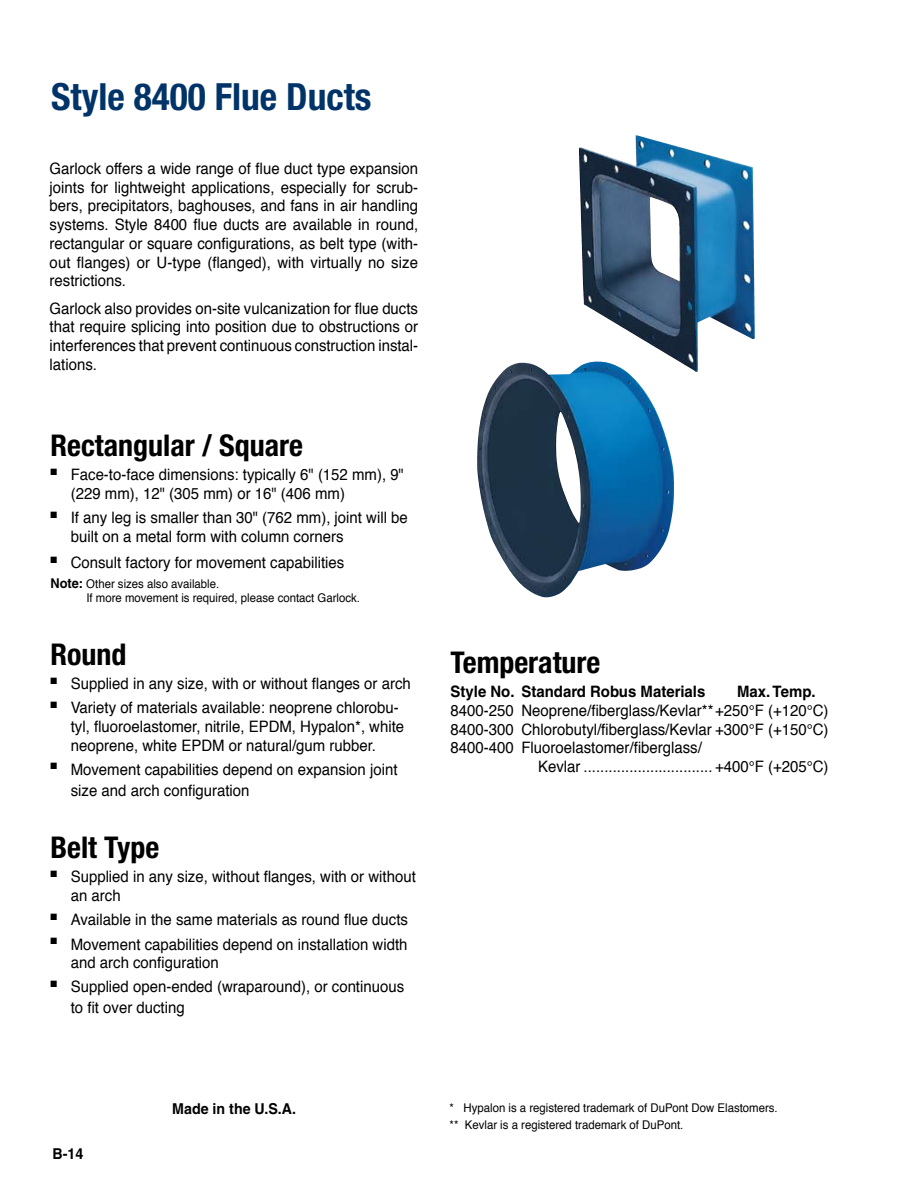
<style>
.page{position:relative;width:918px;height:1188px;background:#fff}
.page>*{position:absolute;margin:0;border:0;box-sizing:border-box;transform-origin:0 0}
.t1{font:700 condensed 37.5px "Helvetica Neue";color:#003468}
.t2{font:700 condensed 30px "Helvetica Neue";color:#000}
.t3{font:15.75px/18.8px "Helvetica";color:#000;scale:.95 1}
.t4{font:700 15.75px "Helvetica";color:#000;scale:.95 1}
.t5{font:700 15px "Helvetica";color:#000;scale:.95 1}
.t6{font:12px/14.4px "Helvetica";color:#000;scale:.95 1}
.s1{font-weight:700;font-size:13.5px}
</style>
<div class="page">
<img style="left:477px;top:362px;width:197px;height:235px">
<img style="left:579px;top:135px;width:176px;height:237px">
<h1 class="t1" style="left:51px;top:74px;width:322px">Style 8400 Flue Ducts</h1>
<p class="t3" style="left:50px;top:159px;width:389px;text-align:justify">Garlock offers a wide range of flue duct type expansion joints for lightweight applications, especially for scrub&shy;bers, precipitators, baghouses, and fans in air handling systems. Style 8400 flue ducts are available in round, rectangular or square configurations, as belt type (with&shy;out flanges) or U-type (flanged), with virtually no size restrictions.</p>
<p class="t3" style="left:50px;top:299px;width:389px;text-align:justify">Garlock also provides on-site vulcanization for flue ducts that require splicing into position due to obstructions or interferences that prevent continuous construction instal&shy;lations.</p>
<h2 class="t2" style="left:50px;top:427px;width:254px">Rectangular / Square</h2>
<p class="t3" style="left:71px;top:465px;width:352px;text-indent:-20px">■ Face-to-face dimensions: typically 6" (152 mm), 9" (229 mm), 12" (305 mm) or 16" (406 mm)</p>
<p class="t3" style="left:71px;top:508px;width:356px;text-indent:-20px">■ If any leg is smaller than 30" (762 mm), joint will be built on a metal form with column corners</p>
<p class="t3" style="left:50px;top:554px;width:311px">■ Consult factory for movement capabilities</p>
<p class="t6" style="left:86px;top:577px;width:290px;text-indent:-36px"><span class="s1">Note:</span> Other sizes also available.<br>If more movement is required, please contact Garlock.</p>
<h2 class="t2" style="left:50px;top:636px;width:78px">Round</h2>
<p class="t3" style="left:50px;top:674px;width:381px">■ Supplied in any size, with or without flanges or arch</p>
<p class="t3" style="left:71px;top:699px;width:352px;text-indent:-20px">■ Variety of materials available: neoprene chlorobu&shy;tyl, fluoroelastomer, nitrile, EPDM, Hypalon*, white neoprene, white EPDM or natural/gum rubber.</p>
<p class="t3" style="left:71px;top:759px;width:345px;line-height:21px;text-indent:-20px">■ Movement capabilities depend on expansion joint size and arch configuration</p>
<h2 class="t2" style="left:50px;top:830px;width:110px">Belt Type</h2>
<p class="t3" style="left:71px;top:868px;width:365px;text-indent:-20px">■ Supplied in any size, without flanges, with or without an arch</p>
<p class="t3" style="left:50px;top:911px;width:378px">■ Available in the same materials as round flue ducts</p>
<p class="t3" style="left:71px;top:935px;width:356px;text-indent:-20px">■ Movement capabilities depend on installation width and arch configuration</p>
<p class="t3" style="left:71px;top:977px;width:352px;line-height:21px;text-indent:-20px">■ Supplied open-ended (wraparound), or continuous to fit over ducting</p>
<h2 class="t2" style="left:451px;top:644px;width:151px">Temperature</h2>
<p class="t4" style="left:451px;top:682px;width:270px">Style No. Standard Robus Materials</p>
<p class="t4" style="left:737px;top:682px;width:84px">Max. Temp.</p>
<p class="t3" style="left:451px;top:701px;width:399px">8400-250 Neoprene/fiberglass/Kevlar**+250°F (+120°C)</p>
<p class="t3" style="left:451px;top:720px;width:399px">8400-300 Chlorobutyl/fiberglass/Kevlar +300°F (+150°C)</p>
<p class="t3" style="left:451px;top:739px;width:266px">8400-400 Fluoroelastomer/fiberglass/</p>
<p class="t3" style="left:538px;top:758px;width:307px">Kevlar ............................... +400°F (+205°C)</p>
<p class="t5" style="left:52px;top:1145px;width:34px">B-14</p>
<p class="t5" style="left:172px;top:1099px;width:132px">Made in the U.S.A.</p>
<p class="t6" style="left:450px;top:1100px;width:347px;line-height:16.5px">* Hypalon is a registered trademark of DuPont Dow Elastomers. ** Kevlar is a registered trademark of DuPont.</p>
</div>
